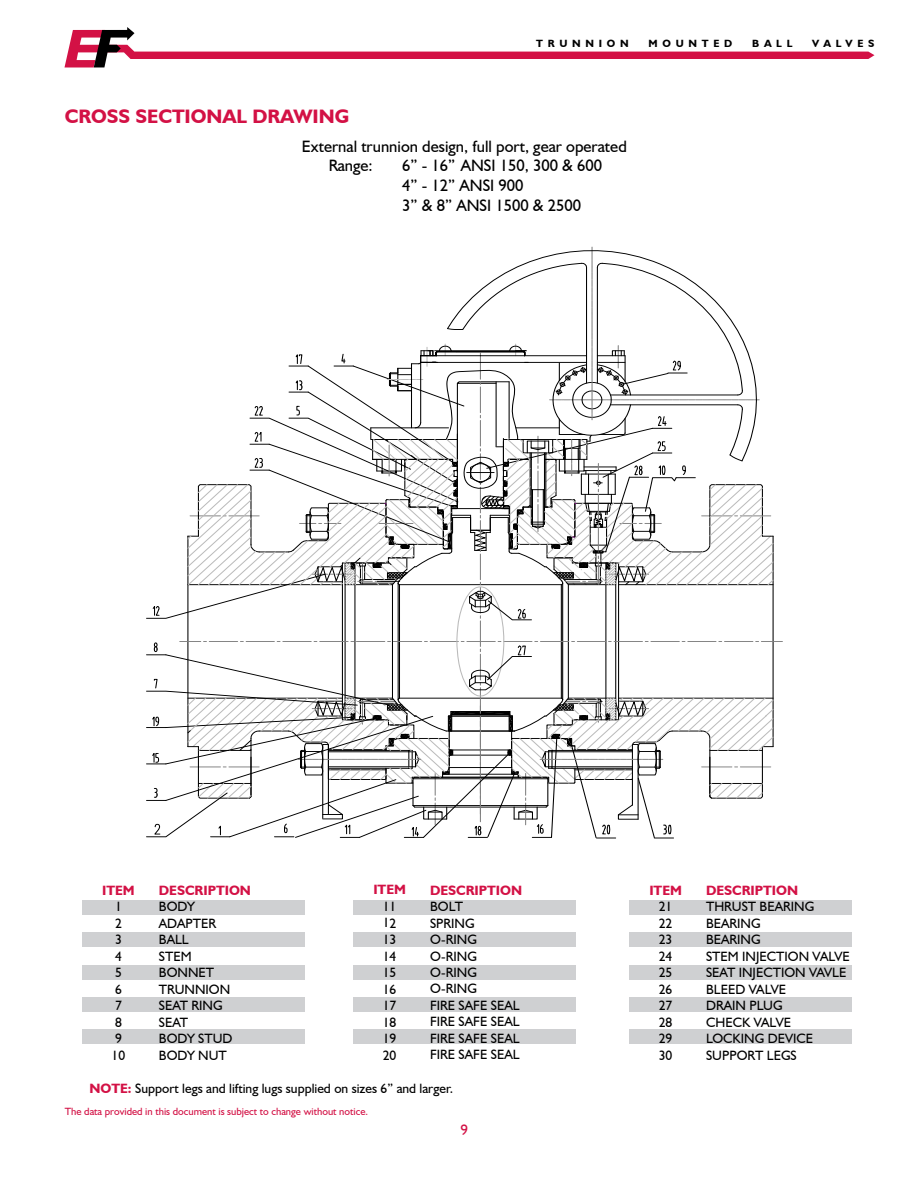
<style>
.page{position:relative;width:918px;height:1188px;background:#fff}
.page>*{position:absolute;margin:0;border:0;box-sizing:border-box;transform-origin:0 0}
.t1{font:700 19.5px "Humanist 521 BT";color:#d31145}
.t2{font:16.5px/19.8px "Humanist 521 BT";color:#000}
.t3{font:13.5px/16.5px "Humanist 521 BT";color:#000}
.t4{font:700 13.5px "Humanist 521 BT";color:#d31145}
.t5{font:10.5px "Humanist 521 BT";color:#d31145}
.t6{font:700 10.5px "Humanist 521 BT";letter-spacing:.45em;color:#000}
.s1{font-weight:700;color:#d31145}
</style>
<div class="page">
<svg style="left:64px;top:27px;width:810px;height:41px"></svg>
<svg style="left:146px;top:247px;width:636px;height:592px"></svg>
<div style="left:82px;top:901px;width:222px;height:14px;background:#cfd0d2"></div>
<div style="left:82px;top:933px;width:222px;height:14px;background:#cfd0d2"></div>
<div style="left:82px;top:965px;width:222px;height:14px;background:#cfd0d2"></div>
<div style="left:82px;top:997px;width:222px;height:14px;background:#cfd0d2"></div>
<div style="left:82px;top:1030px;width:222px;height:14px;background:#cfd0d2"></div>
<div style="left:353px;top:901px;width:223px;height:14px;background:#cfd0d2"></div>
<div style="left:353px;top:933px;width:223px;height:14px;background:#cfd0d2"></div>
<div style="left:353px;top:965px;width:223px;height:14px;background:#cfd0d2"></div>
<div style="left:353px;top:997px;width:223px;height:14px;background:#cfd0d2"></div>
<div style="left:353px;top:1030px;width:223px;height:14px;background:#cfd0d2"></div>
<div style="left:629px;top:901px;width:223px;height:14px;background:#cfd0d2"></div>
<div style="left:629px;top:933px;width:223px;height:14px;background:#cfd0d2"></div>
<div style="left:629px;top:965px;width:223px;height:14px;background:#cfd0d2"></div>
<div style="left:629px;top:997px;width:223px;height:14px;background:#cfd0d2"></div>
<div style="left:629px;top:1030px;width:223px;height:14px;background:#cfd0d2"></div>
<p class="t6" style="left:536px;top:37px;width:94px">TRUNNION</p>
<p class="t6" style="left:649px;top:37px;width:85px">MOUNTED</p>
<p class="t6" style="left:752px;top:37px;width:42px">BALL</p>
<p class="t6" style="left:812px;top:37px;width:64px">VALVES</p>
<h1 class="t1" style="left:65px;top:104px;width:286px">CROSS SECTIONAL DRAWING</h1>
<p class="t2" style="left:329px;top:136px;width:300px;text-indent:-27px">External trunnion design, full port, gear operated<br>Range:</p>
<p class="t2" style="left:402px;top:156px;width:201px">6” - 16” ANSI 150, 300 &amp; 600<br>4” - 12” ANSI 900<br>3” &amp; 8” ANSI 1500 &amp; 2500</p>
<p class="t4" style="left:102px;top:882px;width:34px">ITEM</p>
<p class="t3" style="left:112px;top:898px;width:15px">1<br>2<br>3<br>4<br>5<br>6<br>7<br>8<br>9<br>10</p>
<p class="t4" style="left:159px;top:882px;width:94px">DESCRIPTION</p>
<p class="t3" style="left:159px;top:898px;width:75px">BODY<br>ADAPTER<br>BALL<br>STEM<br>BONNET<br>TRUNNION<br>SEAT RING<br>SEAT<br>BODY STUD<br>BODY NUT</p>
<p class="t4" style="left:373px;top:881px;width:34px">ITEM</p>
<p class="t3" style="left:383px;top:898px;width:15px;text-align:justify">11<br>12<br>13<br>14<br>15<br>16<br>17<br>18<br>19<br>20</p>
<p class="t4" style="left:430px;top:882px;width:94px">DESCRIPTION</p>
<p class="t3" style="left:430px;top:898px;width:91px">BOLT<br>SPRING<br>O-RING<br>O-RING<br>O-RING<br>O-RING<br>FIRE SAFE SEAL<br>FIRE SAFE SEAL<br>FIRE SAFE SEAL<br>FIRE SAFE SEAL</p>
<p class="t3" style="left:90px;top:1080px;width:365px"><span class="s1">NOTE:</span> Support legs and lifting lugs supplied on sizes 6” and larger.</p>
<p class="t5" style="left:65px;top:1105px;width:305px">The data provided in this document is subject to change without notice.</p>
<p class="t4" style="left:649px;top:882px;width:34px">ITEM</p>
<p class="t3" style="left:659px;top:898px;width:15px">21<br>22<br>23<br>24<br>25<br>26<br>27<br>28<br>29<br>30</p>
<p class="t4" style="left:706px;top:882px;width:94px">DESCRIPTION</p>
<p class="t3" style="left:706px;top:898px;width:145px">THRUST BEARING<br>BEARING<br>BEARING<br>STEM INJECTION VALVE<br>SEAT INJECTION VAVLE<br>BLEED VALVE<br>DRAIN PLUG<br>CHECK VALVE<br>LOCKING DEVICE<br>SUPPORT LEGS</p>
</div>
